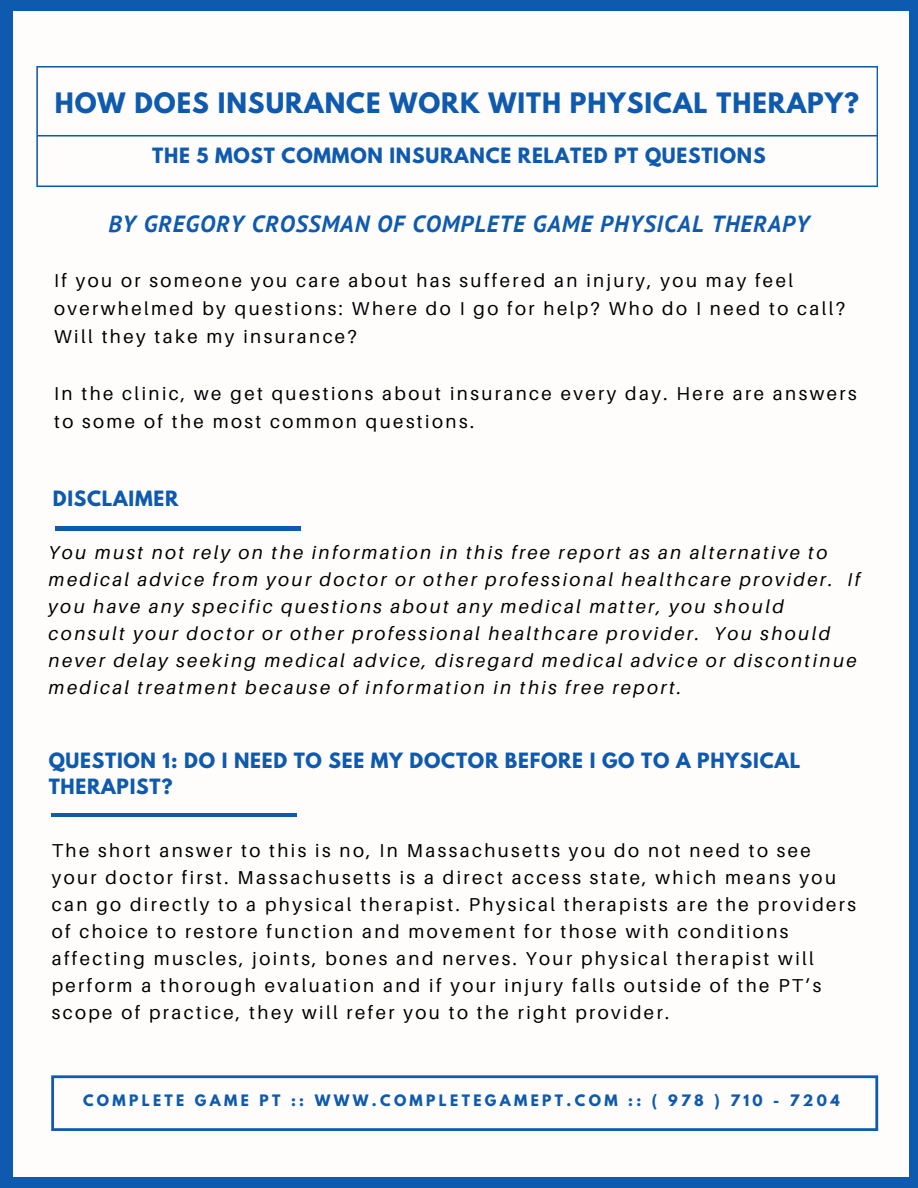
<style>
.page{position:relative;width:918px;height:1188px;background:#0e5aae}
.page>*{position:absolute;margin:0;border:0;box-sizing:border-box;transform-origin:0 0}
.t1{font:700 24.9px "League Spartan";letter-spacing:.04em;color:#0e5aae}
.t2{font:italic 700 23.4px "PT Sans";letter-spacing:.04em;color:#0e5aae}
.t3{font:18.75px/27px "Aileron";letter-spacing:.13em;color:#000}
.t4{font:italic 18.75px/27px "Aileron";letter-spacing:.13em;color:#000}
.t5{font:700 18.75px/25.8px "League Spartan";letter-spacing:.04em;color:#0e5aae}
.t6{font:700 13.95px "League Spartan";letter-spacing:.24em;color:#0e5aae}
</style>
<div class="page">
<div style="left:14px;top:11px;width:895px;height:1166px;background:#fffcfc"></div>
<svg style="left:36px;top:66px;width:842px;height:121px"></svg>
<svg style="left:51px;top:1075px;width:827px;height:56px"></svg>
<hr style="left:56px;top:527px;width:245px;height:3px;background:#0e5aae">
<hr style="left:51px;top:813px;width:245px;height:4px;background:#0e5aae">
<h1 class="t1" style="left:55px;top:90px;width:806px">HOW DOES INSURANCE WORK WITH PHYSICAL THERAPY?</h1>
<p class="t5" style="left:152px;top:145px;width:615px">THE 5 MOST COMMON INSURANCE RELATED PT QUESTIONS</p>
<p class="t2" style="left:108px;top:208px;width:702px">BY GREGORY CROSSMAN OF COMPLETE GAME PHYSICAL THERAPY</p>
<p class="t3" style="left:54px;top:266px;width:793px;line-height:28.2px">If you or someone you care about has suffered an injury, you may feel overwhelmed by questions: Where do I go for help? Who do I need to call?<br>Will they take my insurance?</p>
<p class="t3" style="left:54px;top:379px;width:804px;line-height:28.2px">In the clinic, we get questions about insurance every day. Here are answers to some of the most common questions.</p>
<p class="t5" style="left:53px;top:488px;width:127px">DISCLAIMER</p>
<p class="t4" style="left:49px;top:539px;width:813px">You must not rely on the information in this free report as an alternative to medical advice from your doctor or other professional healthcare provider. If you have any specific questions about any medical matter, you should consult your doctor or other professional healthcare provider. You should never delay seeking medical advice, disregard medical advice or discontinue medical treatment because of information in this free report.</p>
<p class="t5" style="left:49px;top:750px;width:753px">QUESTION 1: DO I NEED TO SEE MY DOCTOR BEFORE I GO TO A PHYSICAL<br>THERAPIST?</p>
<p class="t3" style="left:52px;top:837px;width:806px">The short answer to this is no, In Massachusetts you do not need to see your doctor first. Massachusetts is a direct access state, which means you can go directly to a physical therapist. Physical therapists are the providers of choice to restore function and movement for those with conditions affecting muscles, joints, bones and nerves. Your physical therapist will perform a thorough evaluation and if your injury falls outside of the PT’s scope of practice, they will refer you to the right provider.</p>
<p class="t6" style="left:83px;top:1093px;width:758px">COMPLETE GAME PT :: WWW.COMPLETEGAMEPT.COM :: ( 978 ) 710 - 7204</p>
</div>
